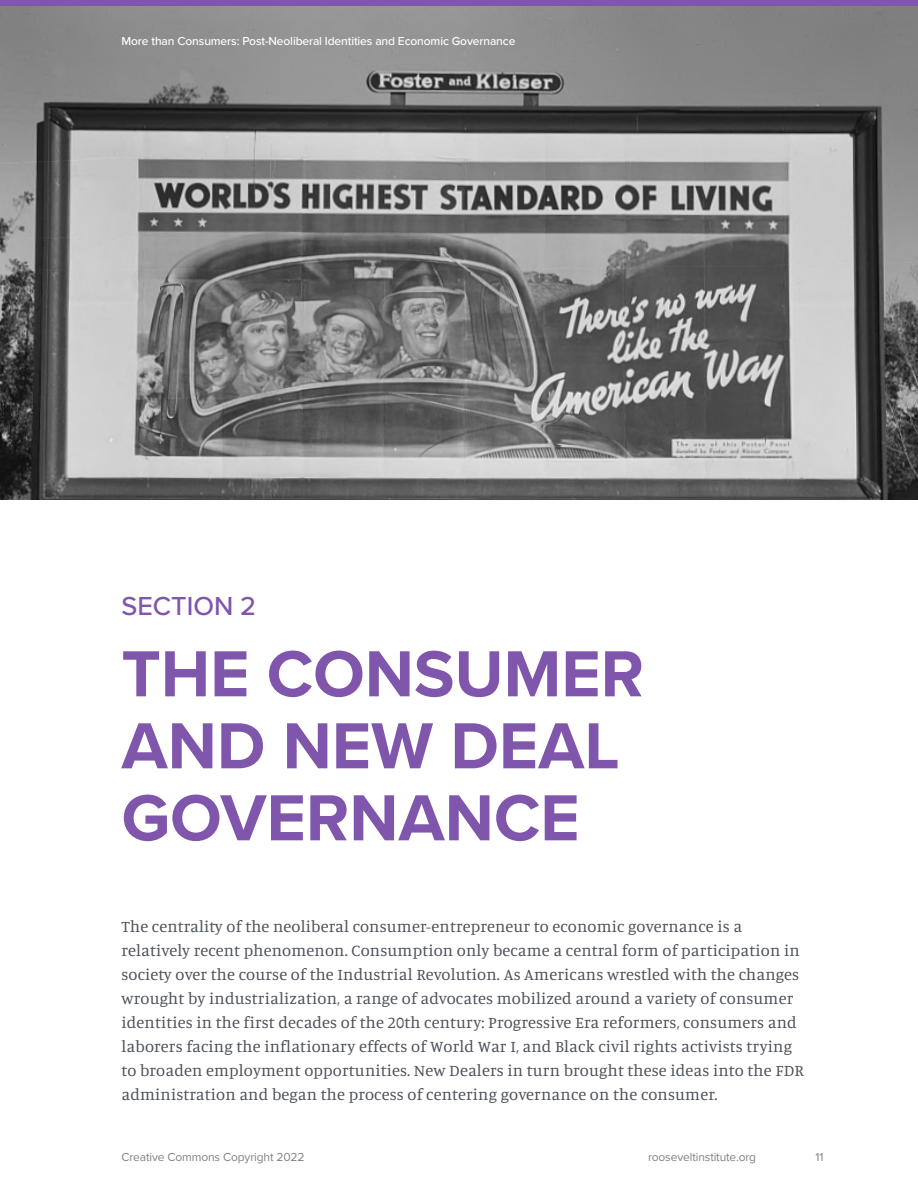
<style>
.page{position:relative;width:918px;height:1188px;background:#fff}
.page>*{position:absolute;margin:0;border:0;box-sizing:border-box;transform-origin:0 0}
.Header_-_First_After{font:700 67.5px/72px "Proxima Nova";color:#8056ac}
.Section_Style{font:500 27px "Proxima Nova";color:#8056ac}
.Body_Text_1{font:16.5px/24px "Manuale";letter-spacing:.01em;color:#4c5159}
.t1{font:500 12px "Proxima Nova";letter-spacing:-.01em;color:#fff}
.t2{font:12px "Proxima Nova";letter-spacing:-.01em;color:#7d8188}
</style>
<div class="page">
<img style="left:0;top:6px;width:918px;height:494px">
<div style="left:0;top:0;width:918px;height:6px;background:#8056ac"></div>
<p class="t1" style="left:122px;top:33px;width:395px">More than Consumers: Post-Neoliberal Identities and Economic Governance</p>
<p class="Section_Style" style="left:122px;top:586px;width:136px">SECTION 2</p>
<p class="Header_-_First_After" style="left:122px;top:636px;width:524px">THE CONSUMER<br>AND NEW DEAL<br>GOVERNANCE</p>
<p class="Body_Text_1" style="left:122px;top:914px;width:684px">The centrality of the neoliberal consumer-entrepreneur to economic governance is a relatively recent phenomenon. Consumption only became a central form of participation in society over the course of the Industrial Revolution. As Americans wrestled with the changes wrought by industrialization, a range of advocates mobilized around a variety of consumer identities in the first decades of the 20th century: Progressive Era reformers, consumers and laborers facing the inflationary effects of World War I, and Black civil rights activists trying to broaden employment opportunities. New Dealers in turn brought these ideas into the FDR administration and began the process of centering governance on the consumer.</p>
<p class="t2" style="left:122px;top:1149px;width:185px">Creative Commons Copyright 2022</p>
<p class="t2" style="left:648px;top:1149px;width:110px">rooseveltinstitute.org</p>
<p class="t2" style="left:815px;top:1149px;width:10px">11</p>
</div>
